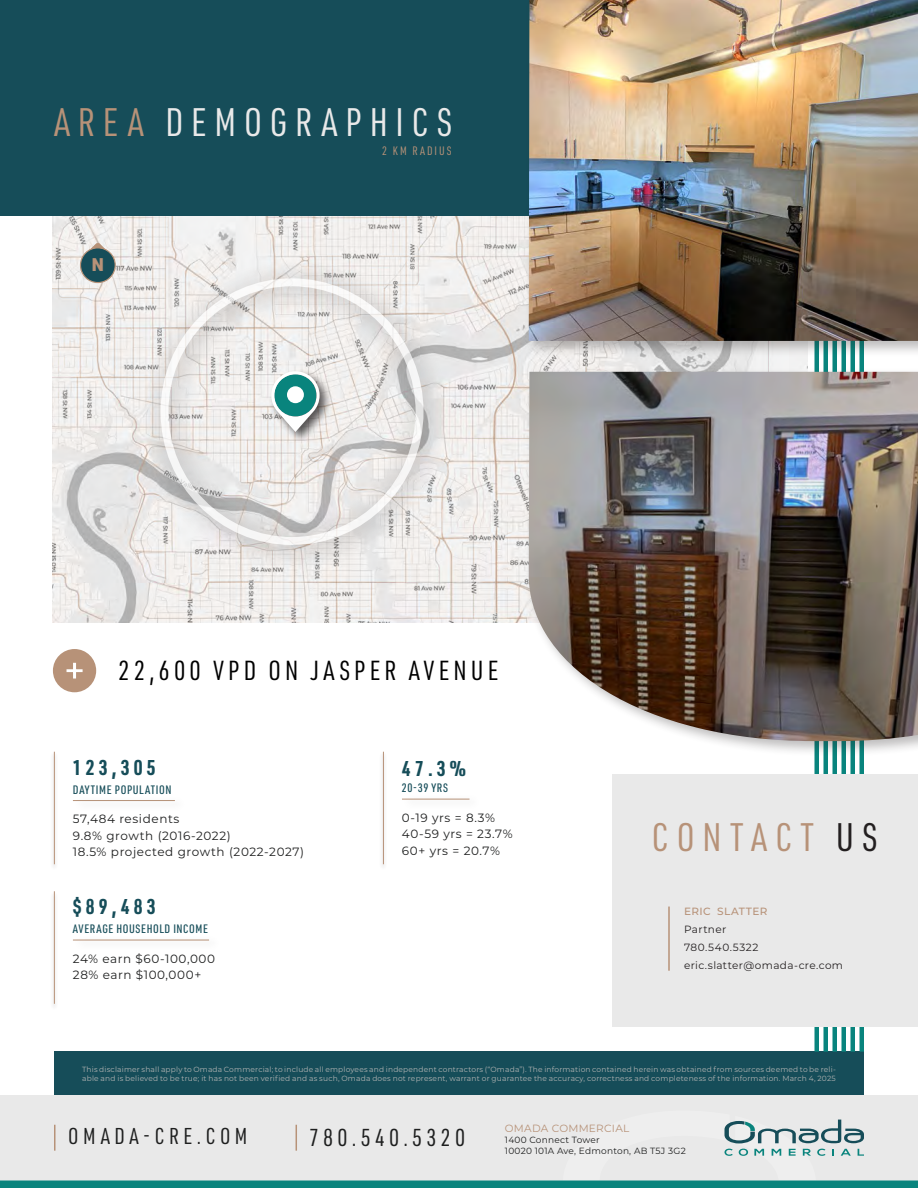
<style>
.page{position:relative;width:918px;height:1188px;background:#fff}
.page>*{position:absolute;margin:0;border:0;box-sizing:border-box;transform-origin:0 0}
.Highlighted_point_-_Cream{font:39px "URWDIN Cond";letter-spacing:.2em;color:#e9e9e9}
.Highlighted_point_-_Cream-2{font:39px "URWDIN Cond";letter-spacing:.205em;color:#b79278}
.t1{font:27px "URWDIN Cond";letter-spacing:.15em;color:#000}
.t2{font:24px "URWDIN Cond";letter-spacing:.175em;color:#1e1f1f}
.t3{font:22.5px "URWDIN Cond";letter-spacing:.2em;color:#1e1f1f}
.Info_graphics_points{font:700 21px "URWDIN Cond";letter-spacing:.2em;color:#164d59}
.t4{font:900 18px "URWDIN";color:#b79278}
.Info_graphics_points-2{font:12px "Montserrat";letter-spacing:.05em;color:#1e1f1f}
.Info_graphics_points-3{font:500 12px "URWDIN Cond";letter-spacing:.05em;color:#164d59}
.Highlighted_point_-_Cream-3{font:12px "URWDIN Cond";letter-spacing:.165em;color:#b79278}
.Body{font:10.5px "Montserrat";letter-spacing:.035em;color:#231f20}
.t5{font:10.5px "Montserrat";letter-spacing:.025em;color:#b79278}
.Body-2{font:10.5px "Montserrat";letter-spacing:.06em;color:#231f20}
.Name{font:500 10.5px "Montserrat";letter-spacing:.04em;color:#b79278}
.t6{font:9px "Montserrat";letter-spacing:.025em;color:#1e1f1f}
.t7{font:7.5px/9px "Montserrat";letter-spacing:.025em;color:#b2b4b3}
.s1{color:#b79278}
.s2{color:#231f20}
</style>
<div class="page">
<img style="left:53px;top:216px;width:755px;height:406px">
<div style="left:54px;top:1052px;width:810px;height:43px;background:#164d59"></div>
<div style="left:0;top:0;width:918px;height:216px;background:#164d59"></div>
<div style="left:0;top:1095px;width:918px;height:85px;background:#e9e9e9"></div>
<div style="left:0;top:1180px;width:918px;height:8px;background:#09847d"></div>
<div style="left:140px;top:258px;width:310px;height:314px;background:#231f20;opacity:.6"></div>
<div style="left:161px;top:278px;width:263px;height:267px;border:8px solid #fff;border-radius:50%"></div>
<div style="left:268px;top:368px;width:65px;height:76px;background:#231f20;opacity:.75"></div>
<svg style="left:271px;top:371px;width:49px;height:61px"></svg>
<div style="left:287px;top:386px;width:17px;height:17px;background:#fff;border-radius:50%"></div>
<hr style="left:824px;top:328px;width:4px;height:724px;background:#09847d">
<hr style="left:842px;top:328px;width:4px;height:724px;background:#09847d">
<div style="left:814px;top:328px;width:5px;height:724px;background:#09847d"></div>
<div style="left:832px;top:328px;width:5px;height:724px;background:#09847d"></div>
<div style="left:850px;top:328px;width:5px;height:724px;background:#09847d"></div>
<hr style="left:860px;top:328px;width:4px;height:724px;background:#09847d">
<div style="left:525px;top:368px;width:393px;height:389px;background:#231f20;opacity:.3"></div>
<img style="left:529px;top:372px;width:389px;height:369px">
<div style="left:525px;top:0;width:393px;height:357px;background:#231f20;opacity:.3"></div>
<img style="left:529px;top:0;width:389px;height:341px">
<svg style="left:81px;top:241px;width:34px;height:35px"></svg>
<div style="left:81px;top:248px;width:34px;height:35px;background:#164d59;border-radius:50%"></div>
<div style="left:80px;top:247px;width:36px;height:36px;border:1px solid #b79278;border-radius:50%"></div>
<div style="left:612px;top:775px;width:306px;height:252px;background:#e9e9e9"></div>
<hr style="left:54px;top:1125px;width:2px;height:26px;background:#b79278">
<svg style="left:296px;top:1125px;width:1px;height:26px"></svg>
<svg style="left:563px;top:1119px;width:301px;height:62px"></svg>
<div style="left:53px;top:649px;width:43px;height:43px;background:#b79278;border-radius:50%"></div>
<hr style="left:67px;top:669px;width:16px;height:3px;background:#fff">
<hr style="left:73px;top:663px;width:3px;height:16px;background:#fff">
<hr style="left:73px;top:800px;width:102px;height:1px;background:#b79278">
<div style="left:51px;top:752px;width:7px;height:119px;background:#231f20;opacity:.3"></div>
<hr style="left:54px;top:752px;width:1px;height:112px;background:#b79278">
<div style="left:72px;top:935px;width:149px;height:16px;background:#231f20;opacity:.3"></div>
<hr style="left:73px;top:940px;width:136px;height:1px;background:#b79278">
<div style="left:51px;top:891px;width:7px;height:119px;background:#231f20;opacity:.3"></div>
<hr style="left:54px;top:891px;width:1px;height:113px;background:#b79278">
<div style="left:401px;top:794px;width:81px;height:16px;background:#231f20;opacity:.3"></div>
<hr style="left:402px;top:799px;width:68px;height:1px;background:#b79278">
<div style="left:380px;top:752px;width:7px;height:119px;background:#f7f7f7"></div>
<hr style="left:383px;top:752px;width:1px;height:112px;background:#b79278">
<hr style="left:668px;top:907px;width:2px;height:64px;background:#b79278">
<p class="Highlighted_point_-_Cream" style="left:54px;top:96px;width:400px"><span class="s1">AREA</span> DEMOGRAPHICS</p>
<h3 class="t4" style="left:91px;top:252px;width:14px">N</h3>
<p class="Highlighted_point_-_Cream-3" style="left:382px;top:143px;width:71px">2 KM RADIUS</p>
<p class="t1" style="left:119px;top:653px;width:381px">22,600 VPD ON JASPER AVENUE</p>
<p class="Info_graphics_points" style="left:73px;top:753px;width:84px">123,305</p>
<p class="Info_graphics_points-2" style="left:73px;top:811px;width:108px">57,484 residents</p>
<p class="Info_graphics_points-2" style="left:73px;top:827px;width:159px">9.8% growth (2016-2022)</p>
<p class="Info_graphics_points-2" style="left:73px;top:844px;width:233px">18.5% projected growth (2022-2027)</p>
<p class="Info_graphics_points-3" style="left:73px;top:781px;width:100px">DAYTIME POPULATION</p>
<p class="Info_graphics_points" style="left:73px;top:893px;width:84px">$89,483</p>
<p class="Info_graphics_points-2" style="left:73px;top:950px;width:144px">24% earn $60-100,000</p>
<p class="Info_graphics_points-2" style="left:73px;top:967px;width:130px">28% earn $100,000+</p>
<p class="Info_graphics_points-3" style="left:73px;top:921px;width:137px">AVERAGE HOUSEHOLD INCOME</p>
<p class="Info_graphics_points" style="left:402px;top:755px;width:66px">47.3%</p>
<p class="Info_graphics_points-2" style="left:402px;top:809px;width:94px">0-19 yrs = 8.3%</p>
<p class="Info_graphics_points-2" style="left:402px;top:826px;width:112px">40-59 yrs = 23.7%</p>
<p class="Info_graphics_points-2" style="left:402px;top:842px;width:100px">60+ yrs = 20.7%</p>
<p class="Info_graphics_points-3" style="left:402px;top:780px;width:48px">20-39 YRS</p>
<p class="Highlighted_point_-_Cream-2" style="left:652px;top:812px;width:228px">CONTACT <span class="s2">US</span></p>
<p class="Name" style="left:684px;top:904px;width:85px">ERIC SLATTER</p>
<p class="Body" style="left:684px;top:922px;width:44px">Partner</p>
<p class="Body-2" style="left:684px;top:940px;width:76px">780.540.5322</p>
<p class="Body" style="left:684px;top:958px;width:161px">eric.slatter@omada-cre.com</p>
<p class="t7" style="left:82px;top:1065px;width:755px">This disclaimer shall apply to Omada Commercial; to include all employees and independent contractors (“Omada”). The information contained herein was obtained from sources deemed to be reli&shy;able and is believed to be true; it has not been verified and as such, Omada does not represent, warrant or guarantee the accuracy, correctness and completeness of the information. March 4, 2025</p>
<p class="t3" style="left:68px;top:1122px;width:181px">OMADA-CRE.COM</p>
<p class="t2" style="left:309px;top:1122px;width:158px">780.540.5320</p>
<p class="t5" style="left:505px;top:1121px;width:126px">OMADA COMMERCIAL</p>
<p class="t6" style="left:505px;top:1133px;width:96px">1400 Connect Tower</p>
<p class="t6" style="left:505px;top:1144px;width:182px">10020 101A Ave, Edmonton, AB T5J 3G2</p>
</div>
